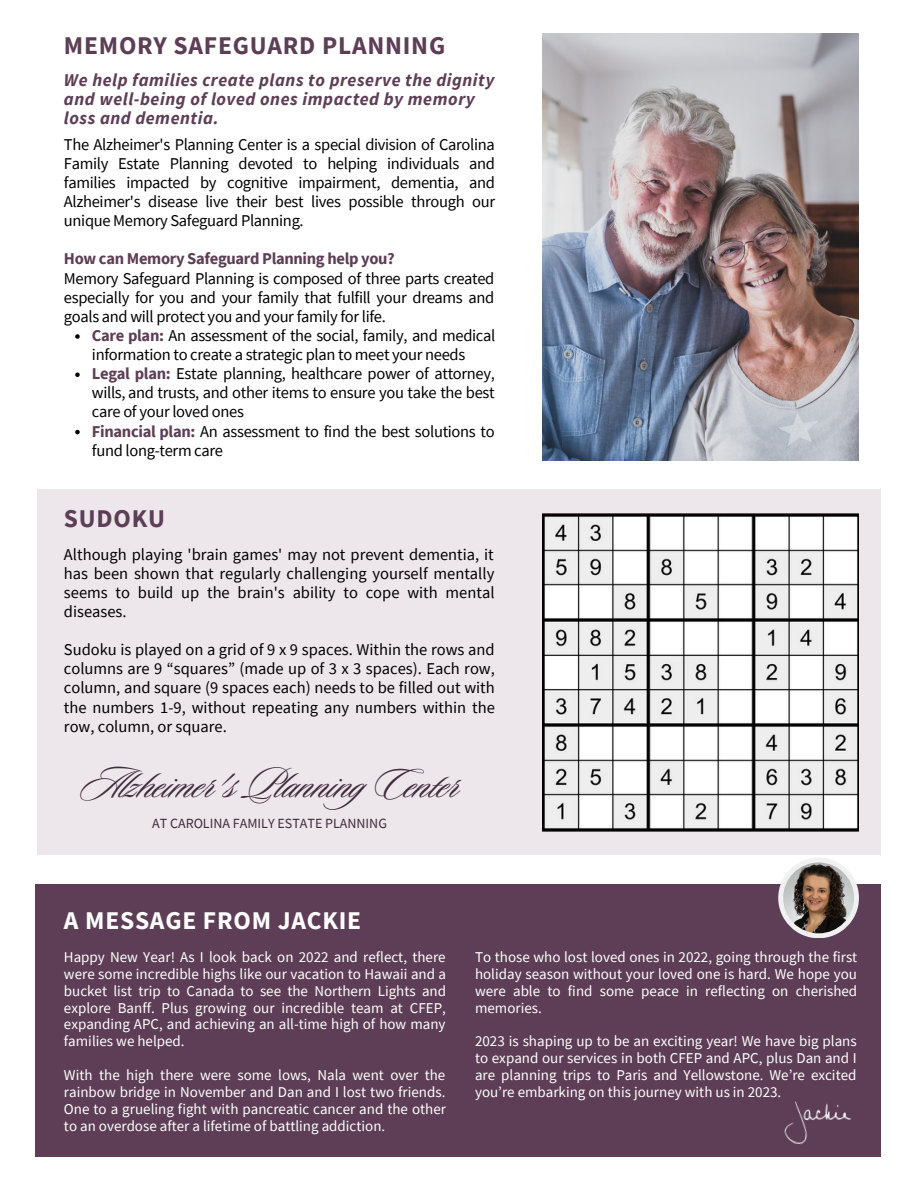
<style>
.page{position:relative;width:918px;height:1188px;background:#fff}
.page>*{position:absolute;margin:0;border:0;box-sizing:border-box;transform-origin:0 0}
.t1{font:45px "Sloop Script One";color:#412b3c}
.t2{font:700 25.5px "Source Sans Pro";letter-spacing:.03em;color:#5d3e56}
.t3{font:700 25.5px "Source Sans Pro";letter-spacing:.03em;color:#fff}
.t4{font:italic 700 18px/19.2px "Source Sans Pro";letter-spacing:.03em;color:#5d3e56}
.t5{font:16.5px/19.2px "Source Sans Pro";letter-spacing:-.02em;color:#000;text-align:justify}
.t6{font:700 16.5px "Source Sans Pro";letter-spacing:-.02em;color:#5d3e56}
.t7{font:15px/16.8px "Source Sans Pro";color:#fff;text-align:justify}
.t8{font:13.95px "Source Sans Pro";color:#412b3c}
.s1{font-weight:700;color:#5d3e56}
</style>
<div class="page">
<div style="left:35px;top:884px;width:846px;height:272px;background:#5d3e56"></div>
<img style="left:543px;top:33px;width:316px;height:428px">
<div style="left:37px;top:489px;width:843px;height:366px;background:#ede6eb"></div>
<img style="left:543px;top:514px;width:316px;height:318px">
<div style="left:778px;top:858px;width:81px;height:80px;background:#f1f1f1;border-radius:50%"></div>
<img style="left:783px;top:862px;width:71px;height:71px;border-radius:50%">
<svg style="left:75px;top:334px;width:5px;height:5px"></svg>
<svg style="left:75px;top:372px;width:5px;height:5px"></svg>
<svg style="left:75px;top:430px;width:5px;height:4px"></svg>
<img style="left:784px;top:1101px;width:68px;height:44px">
<h2 class="t2" style="left:64px;top:29px;width:383px">MEMORY SAFEGUARD PLANNING</h2>
<p class="t4" style="left:64px;top:70px;width:432px">We help families create plans to preserve the dignity and well-being of loved ones impacted by memory loss and dementia.</p>
<p class="t5" style="left:64px;top:134px;width:433px">The Alzheimer's Planning Center is a special division of Carolina Family Estate Planning devoted to helping individuals and families impacted by cognitive impairment, dementia, and Alzheimer's disease live their best lives possible through our unique Memory Safeguard Planning.</p>
<p class="t6" style="left:64px;top:248px;width:332px">How can Memory Safeguard Planning help you?</p>
<p class="t5" style="left:64px;top:268px;width:432px">Memory Safeguard Planning is composed of three parts created especially for you and your family that fulfill your dreams and goals and will protect you and your family for life.</p>
<p class="t5" style="left:92px;top:326px;width:405px;text-align:left"><span class="s1">Care plan:</span> An assessment of the social, family, and medical information to create a strategic plan to meet your needs <span class="s1">Legal plan:</span> Estate planning, healthcare power of attorney, wills, and trusts, and other items to ensure you take the best care of your loved ones<br><span class="s1">Financial plan:</span> An assessment to find the best solutions to fund long-term care</p>
<h2 class="t2" style="left:64px;top:501px;width:103px">SUDOKU</h2>
<p class="t5" style="left:64px;top:544px;width:432px">Although playing 'brain games' may not prevent dementia, it has been shown that regularly challenging yourself mentally seems to build up the brain's ability to cope with mental diseases.</p>
<p class="t5" style="left:64px;top:640px;width:432px">Sudoku is played on a grid of 9 x 9 spaces. Within the rows and columns are 9 “squares” (made up of 3 x 3 spaces). Each row, column, and square (9 spaces each) needs to be filled out with the numbers 1-9, without repeating any numbers within the row, column, or square.</p>
<h1 class="t1" style="left:80px;top:761px;width:380px">Alzheimer's PlanningCenter</h1>
<p class="t8" style="left:152px;top:814px;width:236px">AT CAROLINA FAMILY ESTATE PLANNING</p>
<h2 class="t3" style="left:64px;top:904px;width:299px">A MESSAGE FROM JACKIE</h2>
<p class="t7" style="left:64px;top:948px;width:384px">Happy New Year! As I look back on 2022 and reflect, there were some incredible highs like our vacation to Hawaii and a bucket list trip to Canada to see the Northern Lights and explore Banff. Plus growing our incredible team at CFEP, expanding APC, and achieving an all-time high of how many families we helped.</p>
<p class="t7" style="left:64px;top:1066px;width:384px">With the high there were some lows, Nala went over the rainbow bridge in November and Dan and I lost two friends.<br>One to a grueling fight with pancreatic cancer and the other to an overdose after a lifetime of battling addiction.</p>
<p class="t7" style="left:475px;top:948px;width:384px">To those who lost loved ones in 2022, going through the first holiday season without your loved one is hard. We hope you were able to find some peace in reflecting on cherished memories.</p>
<p class="t7" style="left:475px;top:1033px;width:383px">2023 is shaping up to be an exciting year! We have big plans to expand our services in both CFEP and APC, plus Dan and I are planning trips to Paris and Yellowstone. We’re excited you’re embarking on this journey with us in 2023.</p>
</div>
